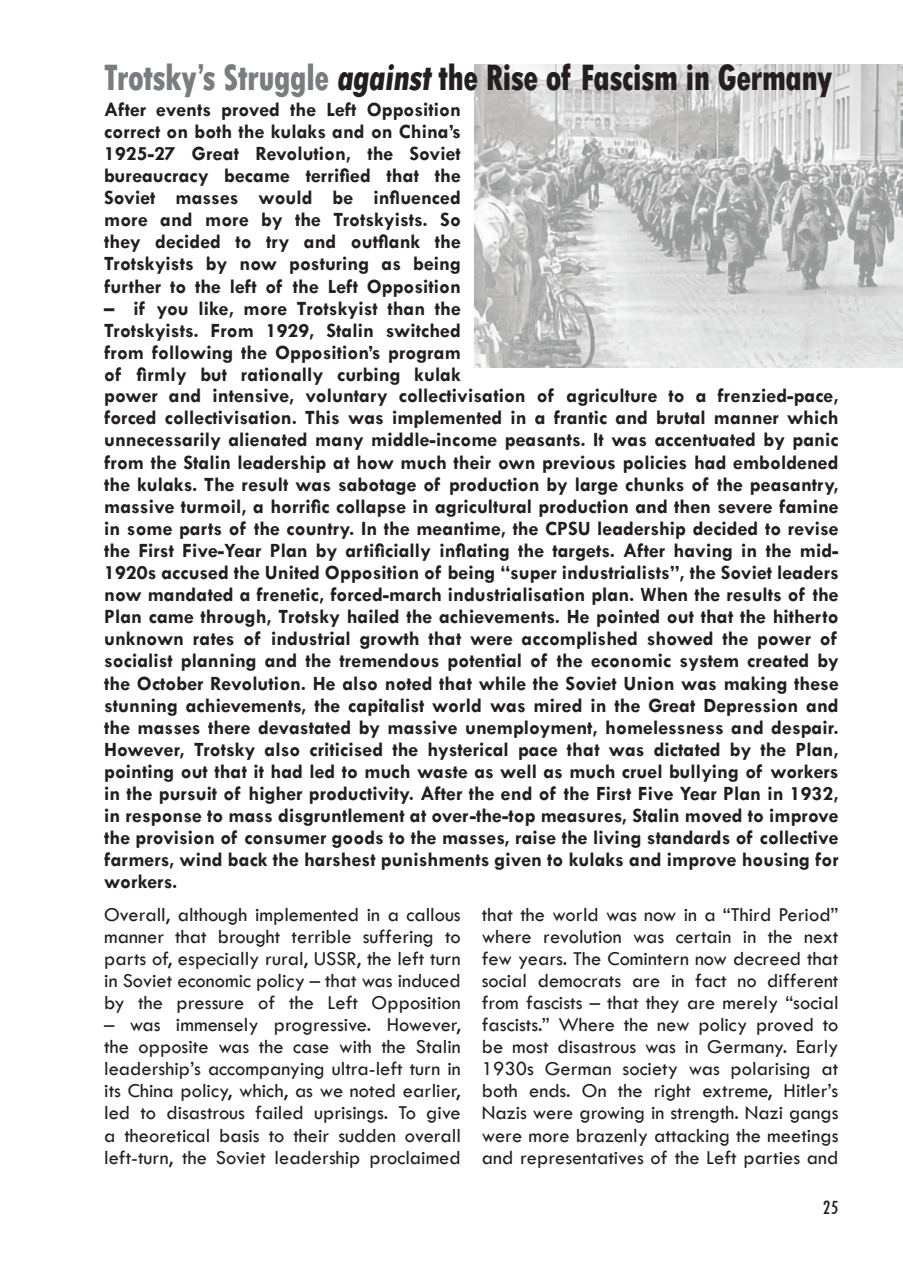
<style>
.page{position:relative;width:903px;height:1270px;background:#fff}
.page>*{position:absolute;margin:0;border:0;box-sizing:border-box;transform-origin:0 0}
.t1{font:800 condensed 38.5px "Tw Cen";letter-spacing:-.02em;color:#231f20;scale:.91 1}
.t2{font:condensed 21px "Tw Cen";color:#231f20}
.t3{font:700 20.47px/22.1px "Tw Cen";color:#231f20;text-align:justify}
.t4{font:20.47px/22.1px "Tw Cen";color:#231f20;text-align:justify}
.s1{color:#7a7c7f}
</style>
<div class="page">
<img style="left:475px;top:64px;width:428px;height:303px">
<h1 class="t1" style="left:104px;top:55px;width:802px"><span class="s1">Trotsky’s Struggle</span> againstthe Rise of Fascism in Germany</h1>
<p class="t3" style="left:104px;top:98px;width:358px">After events proved the Left Opposition correct on both the kulaks and on China’s 1925-27 Great Revolution, the Soviet bureaucracy became terrified that the Soviet masses would be influenced more and more by the Trotskyists. So they decided to try and outflank the Trotskyists by now posturing as being further to the left of the Left Opposition</p>
<p class="t3" style="left:104px;top:297px;width:736px;text-align:left">– if you like, more Trotskyist than the<br>Trotskyists. From 1929, Stalin switched<br>from following the Opposition’s program<br>of firmly but rationally curbing kulak<br>power and intensive, voluntary collectivisation of agriculture to a frenzied-pace, forced collectivisation. This was implemented in a frantic and brutal manner which unnecessarily alienated many middle-income peasants. It was accentuated by panic from the Stalin leadership at how much their own previous policies had emboldened the kulaks. The result was sabotage of production by large chunks of the peasantry, massive turmoil, a horrific collapse in agricultural production and then severe famine in some parts of the country. In the meantime, the CPSU leadership decided to revise the First Five-Year Plan by artificially inflating the targets. After having in the mid-1920s accused the United Opposition of being “super industrialists”, the Soviet leaders now mandated a frenetic, forced-march industrialisation plan. When the results of the Plan came through, Trotsky hailed the achievements. He pointed out that the hitherto unknown rates of industrial growth that were accomplished showed the power of socialist planning and the tremendous potential of the economic system created by the October Revolution. He also noted that while the Soviet Union was making these stunning achievements, the capitalist world was mired in the Great Depression and the masses there devastated by massive unemployment, homelessness and despair.<br>However, Trotsky also criticised the hysterical pace that was dictated by the Plan, pointing out that it had led to much waste as well as much cruel bullying of workers in the pursuit of higher productivity. After the end of the First Five Year Plan in 1932, in response to mass disgruntlement at over-the-top measures, Stalin moved to improve the provision of consumer goods to the masses, raise the living standards of collective farmers, wind back the harshest punishments given to kulaks and improve housing for workers.</p>
<p class="t4" style="left:104px;top:903px;width:358px">Overall, although implemented in a callous manner that brought terrible suffering to parts of, especially rural, USSR, the left turn in Soviet economic policy – that was induced by the pressure of the Left Opposition</p>
<p class="t4" style="left:104px;top:1013px;width:358px">– was immensely progressive. However, the opposite was the case with the Stalin leadership’s accompanying ultra-left turn in its China policy, which, as we noted earlier, led to disastrous failed uprisings. To give a theoretical basis to their sudden overall left-turn, the Soviet leadership proclaimed</p>
<p class="t4" style="left:482px;top:903px;width:358px">that the world was now in a “Third Period” where revolution was certain in the next few years. The Comintern now decreed that social democrats are in fact no different from fascists – that they are merely “social fascists.” Where the new policy proved to be most disastrous was in Germany. Early 1930s German society was polarising at both ends. On the right extreme, Hitler’s Nazis were growing in strength. Nazi gangs were more brazenly attacking the meetings and representatives of the Left parties and</p>
<p class="t2" style="left:823px;top:1195px;width:17px">25</p>
</div>
